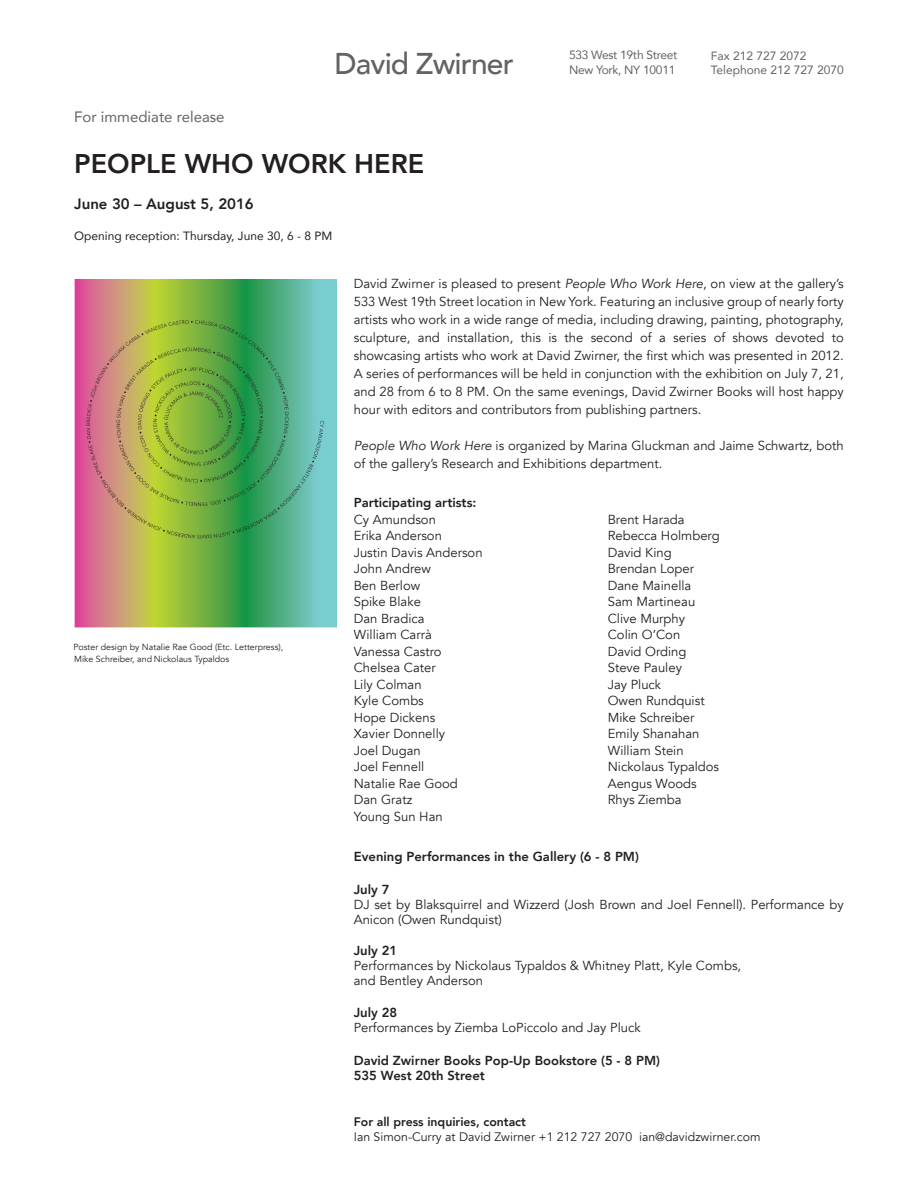
<style>
.page{position:relative;width:918px;height:1188px;background:#fff}
.page>*{position:absolute;margin:0;border:0;box-sizing:border-box;transform-origin:0 0}
.t1{font:500 30px "Avenir";letter-spacing:-.03em;color:#616365}
.t2{font:800 27px "Avenir";color:#231f20}
.t3{font:15px "Avenir";color:#616365}
.t4{font:800 15px "Avenir";color:#231f20}
.t5{font:13.05px/18px "Avenir";color:#231f20}
.t6{font:800 13.05px "Avenir";color:#231f20}
.t7{font:12.3px "Avenir";color:#231f20}
.t8{font:800 12.3px "Avenir";color:#231f20}
.t9{font:12px "Avenir";letter-spacing:-.01em;color:#616365}
.t10{font:12px "Avenir";color:#231f20}
.t11{font:8.85px/12px "Avenir";color:#231f20}
.s1{font-style:italic}
</style>
<div class="page">
<img style="left:74px;top:279px;width:263px;height:349px">
<p class="t1" style="left:335px;top:38px;width:181px">David Zwirner</p>
<p class="t3" style="left:74px;top:105px;width:152px">For immediate release</p>
<p class="t2" style="left:74px;top:142px;width:351px">PEOPLE WHO WORK HERE</p>
<p class="t4" style="left:74px;top:192px;width:181px">June 30 – August 5, 2016</p>
<p class="t10" style="left:74px;top:227px;width:260px">Opening reception: Thursday, June 30, 6 - 8 PM</p>
<p class="t9" style="left:569px;top:45px;width:110px">533 West 19th Street</p>
<p class="t9" style="left:569px;top:61px;width:108px">New York, NY 10011</p>
<p class="t9" style="left:711px;top:46px;width:97px">Fax 212 727 2072</p>
<p class="t9" style="left:711px;top:61px;width:134px">Telephone 212 727 2070</p>
<p class="t11" style="left:73px;top:641px;width:211px">Poster design by Natalie Rae Good (Etc. Letterpress),<br>Mike Schreiber, and Nickolaus Typaldos</p>
<p class="t5" style="left:354px;top:275px;width:492px;text-align:justify">David Zwirner is pleased to present <span class="s1">People Who Work Here</span>, on view at the gallery’s 533 West 19th Street location in New York. Featuring an inclusive group of nearly forty artists who work in a wide range of media, including drawing, painting, photography, sculpture, and installation, this is the second of a series of shows devoted to showcasing artists who work at David Zwirner, the first which was presented in 2012.<br>A series of performances will be held in conjunction with the exhibition on July 7, 21, and 28 from 6 to 8 PM. On the same evenings, David Zwirner Books will host happy hour with editors and contributors from publishing partners.</p>
<p class="t5" style="left:354px;top:437px;width:491px"><span class="s1">People Who Work Here</span> is organized by Marina Gluckman and Jaime Schwartz, both of the gallery’s Research and Exhibitions department.</p>
<p class="t6" style="left:354px;top:492px;width:124px">Participating artists:</p>
<p class="t5" style="left:354px;top:511px;width:90px;line-height:16.5px">Cy Amundson<br>Erika Anderson</p>
<p class="t5" style="left:354px;top:543px;width:130px">Justin Davis Anderson</p>
<p class="t5" style="left:354px;top:560px;width:79px">John Andrew</p>
<p class="t5" style="left:354px;top:576px;width:68px">Ben Berlow</p>
<p class="t5" style="left:354px;top:593px;width:69px">Spike Blake</p>
<p class="t5" style="left:354px;top:609px;width:72px">Dan Bradica</p>
<p class="t5" style="left:354px;top:626px;width:80px">William Carrà</p>
<p class="t5" style="left:354px;top:642px;width:89px">Vanessa Castro</p>
<p class="t5" style="left:354px;top:659px;width:83px">Chelsea Cater</p>
<p class="t5" style="left:354px;top:675px;width:69px">Lily Colman</p>
<p class="t5" style="left:354px;top:692px;width:72px">Kyle Combs</p>
<p class="t5" style="left:354px;top:708px;width:83px">Hope Dickens</p>
<p class="t5" style="left:354px;top:725px;width:93px">Xavier Donnelly</p>
<p class="t5" style="left:354px;top:741px;width:68px">Joel Dugan</p>
<p class="t5" style="left:354px;top:758px;width:72px">Joel Fennell</p>
<p class="t5" style="left:354px;top:774px;width:106px">Natalie Rae Good</p>
<p class="t5" style="left:354px;top:791px;width:60px">Dan Gratz</p>
<p class="t5" style="left:354px;top:807px;width:90px">Young Sun Han</p>
<p class="t5" style="left:608px;top:510px;width:78px">Brent Harada</p>
<p class="t5" style="left:608px;top:527px;width:113px">Rebecca Holmberg</p>
<p class="t5" style="left:608px;top:543px;width:66px">David King</p>
<p class="t5" style="left:608px;top:560px;width:88px">Brendan Loper</p>
<p class="t5" style="left:608px;top:576px;width:85px">Dane Mainella</p>
<p class="t5" style="left:608px;top:593px;width:89px">Sam Martineau</p>
<p class="t5" style="left:608px;top:609px;width:79px">Clive Murphy</p>
<p class="t5" style="left:608px;top:626px;width:74px">Colin O’Con</p>
<p class="t5" style="left:608px;top:642px;width:80px">David Ording</p>
<p class="t5" style="left:608px;top:659px;width:76px">Steve Pauley</p>
<p class="t5" style="left:608px;top:675px;width:55px">Jay Pluck</p>
<p class="t5" style="left:608px;top:692px;width:98px">Owen Rundquist</p>
<p class="t5" style="left:608px;top:708px;width:88px">Mike Schreiber</p>
<p class="t5" style="left:608px;top:725px;width:93px">Emily Shanahan</p>
<p class="t5" style="left:608px;top:741px;width:77px">William Stein</p>
<p class="t5" style="left:608px;top:758px;width:113px">Nickolaus Typaldos</p>
<p class="t5" style="left:608px;top:774px;width:90px">Aengus Woods</p>
<p class="t5" style="left:608px;top:791px;width:75px">Rhys Ziemba</p>
<p class="t6" style="left:354px;top:846px;width:287px">Evening Performances in the Gallery (6 - 8 PM)</p>
<p class="t6" style="left:354px;top:879px;width:37px">July 7</p>
<p class="t5" style="left:354px;top:897px;width:491px;line-height:15px">DJ set by Blaksquirrel and Wizzerd (Josh Brown and Joel Fennell). Performance by<br>Anicon (Owen Rundquist)</p>
<p class="t6" style="left:354px;top:941px;width:45px">July 21</p>
<p class="t5" style="left:354px;top:957px;width:389px">Performances by Nickolaus Typaldos &amp; Whitney Platt, Kyle Combs,</p>
<p class="t5" style="left:354px;top:972px;width:131px">and Bentley Anderson</p>
<p class="t6" style="left:354px;top:1002px;width:45px">July 28</p>
<p class="t5" style="left:354px;top:1018px;width:288px">Performances by Ziemba LoPiccolo and Jay Pluck</p>
<p class="t6" style="left:354px;top:1050px;width:308px">David Zwirner Books Pop-Up Bookstore (5 - 8 PM)</p>
<p class="t6" style="left:354px;top:1065px;width:133px">535 West 20th Street</p>
<p class="t8" style="left:354px;top:1112px;width:174px">For all press inquiries, contact</p>
<p class="t7" style="left:354px;top:1130px;width:408px">Ian Simon-Curry at David Zwirner +1 212 727 2070 ian@davidzwirner.com</p>
</div>
